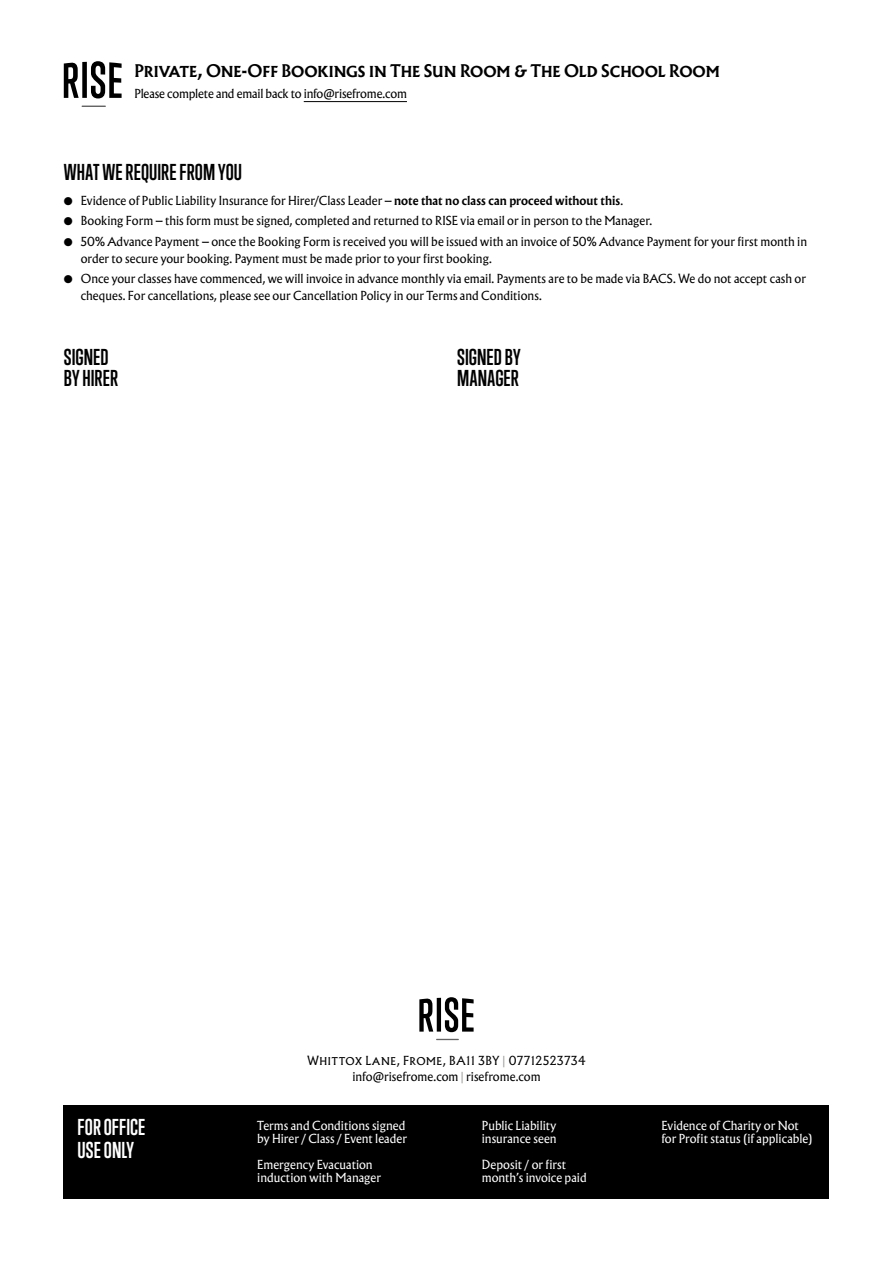
<style>
.page{position:relative;width:893px;height:1263px;background:#fff}
.page>*{position:absolute;margin:0;border:0;box-sizing:border-box;transform-origin:0 0}
.t1{font:700 21px/21px "Trump Gothic Pro";letter-spacing:.005em;color:#000}
.t2{font:700 21px/22.5px "Trump Gothic Pro";letter-spacing:.005em;color:#fff}
.t3{font:700 15.75px "Albertus Nova";letter-spacing:-.005em;color:#000}
.t4{font:300 11.25px/16.5px "Albertus Nova";color:#000}
.t5{font:300 11.25px/13.5px "Albertus Nova";color:#fff}
.s1{font-weight:700}
.s2{color:#9d9d9c}
</style>
<div class="page">
<div style="left:64px;top:1106px;width:765px;height:93px;background:#000"></div>
<svg style="left:419px;top:998px;width:14px;height:34px"></svg>
<hr style="left:437px;top:998px;width:4px;height:33px;background:#000">
<svg style="left:445px;top:997px;width:29px;height:35px"></svg>
<svg style="left:436px;top:1039px;width:23px;height:1px"></svg>
<svg style="left:64px;top:62px;width:15px;height:36px"></svg>
<div style="left:82px;top:62px;width:5px;height:36px;background:#000"></div>
<svg style="left:91px;top:61px;width:31px;height:37px"></svg>
<svg style="left:82px;top:106px;width:24px;height:1px"></svg>
<hr style="left:304px;top:101px;width:103px;height:1px;background:#000">
<h2 class="t3" style="left:134px;top:60px;width:587px">Private, One-Off Bookings in The Sun Room &amp; The Old School Room</h2>
<p class="t4" style="left:134px;top:85px;width:274px">Please complete and email back to info@risefrome.com</p>
<h1 class="t1" style="left:64px;top:161px;width:180px">WHAT WE REQUIRE FROM YOU</h1>
<p class="t4" style="left:64px;top:192px;width:561px">● Evidence of Public Liability Insurance for Hirer/Class Leader – <span class="s1">note that no class can proceed without this</span>.</p>
<p class="t4" style="left:64px;top:212px;width:590px">● Booking Form – this form must be signed, completed and returned to RISE via email or in person to the Manager.</p>
<p class="t4" style="left:81px;top:233px;width:728px;text-indent:-17px">● 50% Advance Payment – once the Booking Form is received you will be issued with an invoice of 50% Advance Payment for your first month in order to secure your booking. Payment must be made prior to your first booking.</p>
<p class="t4" style="left:81px;top:271px;width:727px;text-indent:-17px">● Once your classes have commenced, we will invoice in advance monthly via email. Payments are to be made via BACS. We do not accept cash or cheques. For cancellations, please see our Cancellation Policy in our Terms and Conditions.</p>
<h1 class="t1" style="left:64px;top:346px;width:56px">SIGNED<br>BY HIRER</h1>
<h1 class="t1" style="left:457px;top:346px;width:65px">SIGNED BY<br>MANAGER</h1>
<h1 class="t2" style="left:78px;top:1116px;width:69px">FOR OFFICE<br>USE ONLY</h1>
<p class="t4" style="left:308px;top:1052px;width:279px;text-align:center">WHittox Lane, Frome, BA11 3BY <span class="s2">|</span> 07712523734 info@risefrome.com <span class="s2">|</span> risefrome.com</p>
<p class="t5" style="left:257px;top:1119px;width:151px">Terms and Conditions signed by Hirer / Class / Event leader</p>
<p class="t5" style="left:257px;top:1157px;width:125px">Emergency Evacuation induction with Manager</p>
<p class="t5" style="left:482px;top:1119px;width:76px">Public Liability insurance seen</p>
<p class="t5" style="left:482px;top:1157px;width:106px">Deposit / or first month’s invoice paid</p>
<p class="t5" style="left:661px;top:1119px;width:153px">Evidence of Charity or Not for Profit status (if applicable)</p>
</div>
